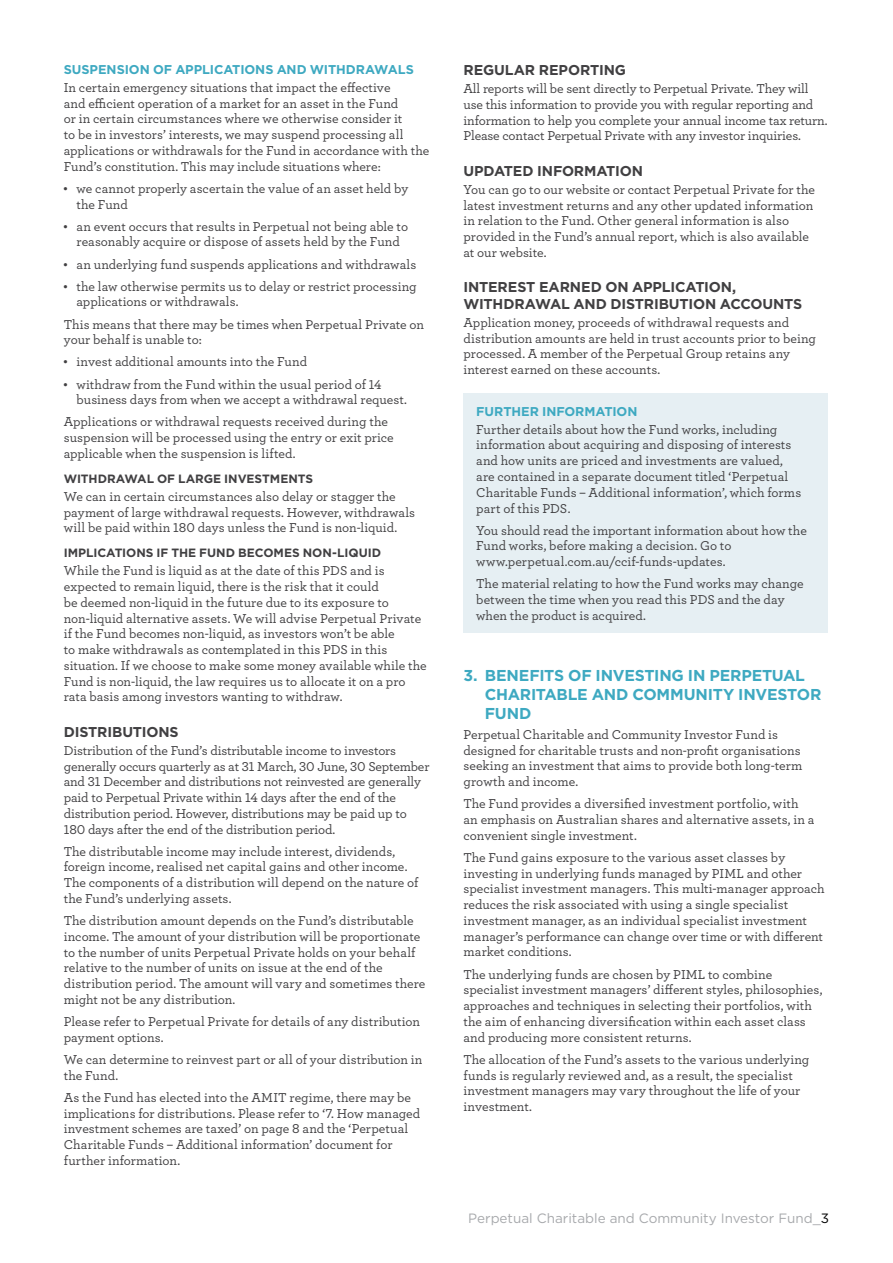
<style>
.page{position:relative;width:893px;height:1263px;background:#fff}
.page>*{position:absolute;margin:0;border:0;box-sizing:border-box;transform-origin:0 0}
.t1{font:700 15.75px/18.8px "Gotham";letter-spacing:-.015em;color:#3ea9c1}
.t2{font:700 14.25px/16.5px "Gotham";letter-spacing:-.01em;color:#414042}
.t3{font:500 13.5px/15.8px "Archer";color:#414042}
.t4{font:13.5px "Gotham";color:#a7a9ac}
.t5{font:700 12.75px "Gotham";letter-spacing:-.005em;color:#3ea9c1}
.t6{font:700 12px "Gotham";color:#414042}
.s1{font-family:"Universal Newswith Comm Pi";font-weight:400;font-size:12.75px}
.s2{color:#000}
</style>
<div class="page">
<div style="left:463px;top:393px;width:365px;height:239px;background:#e6eff3"></div>
<p class="t5" style="left:64px;top:61px;width:352px">SUSPENSION OF APPLICATIONS AND WITHDRAWALS</p>
<p class="t3" style="left:64px;top:79px;width:367px">In certain emergency situations that impact the effective<br>and efficient operation of a market for an asset in the Fund<br>or in certain circumstances where we otherwise consider it<br>to be in investors’ interests, we may suspend processing all applications or withdrawals for the Fund in accordance with the Fund’s constitution. This may include situations where:</p>
<p class="t3" style="left:77px;top:180px;width:333px;text-indent:-13px"><span class="s1">•</span> we cannot properly ascertain the value of an asset held by the Fund</p>
<p class="t3" style="left:64px;top:218px;width:346px;text-align:center"><span class="s1">•</span> an event occurs that results in Perpetual not being able to reasonably acquire or dispose of assets held by the Fund</p>
<p class="t3" style="left:64px;top:255px;width:354px"><span class="s1">•</span> an underlying fund suspends applications and withdrawals</p>
<p class="t3" style="left:77px;top:278px;width:342px;text-indent:-13px"><span class="s1">•</span> the law otherwise permits us to delay or restrict processing applications or withdrawals.</p>
<p class="t3" style="left:64px;top:315px;width:362px">This means that there may be times when Perpetual Private on your behalf is unable to:</p>
<p class="t3" style="left:64px;top:353px;width:245px"><span class="s1">•</span> invest additional amounts into the Fund</p>
<p class="t3" style="left:77px;top:375px;width:332px;text-indent:-13px"><span class="s1">•</span> withdraw from the Fund within the usual period of 14 business days from when we accept a withdrawal request.</p>
<p class="t3" style="left:64px;top:413px;width:332px">Applications or withdrawal requests received during the suspension will be processed using the entry or exit price applicable when the suspension is lifted.</p>
<p class="t6" style="left:64px;top:471px;width:251px">WITHDRAWAL OF LARGE INVESTMENTS</p>
<p class="t3" style="left:64px;top:488px;width:353px">We can in certain circumstances also delay or stagger the payment of large withdrawal requests. However, withdrawals will be paid within 180 days unless the Fund is non-liquid.</p>
<p class="t6" style="left:64px;top:545px;width:319px">IMPLICATIONS IF THE FUND BECOMES NON-LIQUID</p>
<p class="t3" style="left:64px;top:562px;width:364px">While the Fund is liquid as at the date of this PDS and is expected to remain liquid, there is the risk that it could<br>be deemed non-liquid in the future due to its exposure to non-liquid alternative assets. We will advise Perpetual Private if the Fund becomes non-liquid, as investors won’t be able<br>to make withdrawals as contemplated in this PDS in this situation. If we choose to make some money available while the Fund is non-liquid, the law requires us to allocate it on a pro rata basis among investors wanting to withdraw.</p>
<p class="t2" style="left:64px;top:723px;width:116px">DISTRIBUTIONS</p>
<p class="t3" style="left:64px;top:742px;width:367px">Distribution of the Fund’s distributable income to investors generally occurs quarterly as at 31 March, 30 June, 30 September and 31 December and distributions not reinvested are generally paid to Perpetual Private within 14 days after the end of the distribution period. However, distributions may be paid up to 180 days after the end of the distribution period.</p>
<p class="t3" style="left:64px;top:843px;width:356px">The distributable income may include interest, dividends, foreign income, realised net capital gains and other income.<br>The components of a distribution will depend on the nature of the Fund’s underlying assets.</p>
<p class="t3" style="left:64px;top:912px;width:363px">The distribution amount depends on the Fund’s distributable income. The amount of your distribution will be proportionate to the number of units Perpetual Private holds on your behalf relative to the number of units on issue at the end of the distribution period. The amount will vary and sometimes there might not be any distribution.</p>
<p class="t3" style="left:64px;top:1013px;width:358px">Please refer to Perpetual Private for details of any distribution payment options.</p>
<p class="t3" style="left:64px;top:1051px;width:360px">We can determine to reinvest part or all of your distribution in the Fund.</p>
<p class="t3" style="left:64px;top:1089px;width:358px">As the Fund has elected into the AMIT regime, there may be implications for distributions. Please refer to ‘7. How managed investment schemes are taxed’ on page 8 and the ‘Perpetual Charitable Funds – Additional information’ document for further information.</p>
<p class="t2" style="left:463px;top:62px;width:164px">REGULAR REPORTING</p>
<p class="t3" style="left:463px;top:80px;width:365px">All reports will be sent directly to Perpetual Private. They will use this information to provide you with regular reporting and information to help you complete your annual income tax return.<br>Please contact Perpetual Private with any investor inquiries.</p>
<p class="t2" style="left:463px;top:163px;width:181px">UPDATED INFORMATION</p>
<p class="t3" style="left:463px;top:181px;width:353px">You can go to our website or contact Perpetual Private for the latest investment returns and any other updated information in relation to the Fund. Other general information is also provided in the Fund’s annual report, which is also available at our website.</p>
<p class="t2" style="left:463px;top:279px;width:340px">INTEREST EARNED ON APPLICATION,<br>WITHDRAWAL AND DISTRIBUTION ACCOUNTS</p>
<p class="t3" style="left:463px;top:314px;width:354px">Application money, proceeds of withdrawal requests and distribution amounts are held in trust accounts prior to being processed. A member of the Perpetual Group retains any interest earned on these accounts.</p>
<p class="t5" style="left:476px;top:403px;width:163px">FURTHER INFORMATION</p>
<p class="t3" style="left:476px;top:421px;width:326px">Further details about how the Fund works, including information about acquiring and disposing of interests and how units are priced and investments are valued, are contained in a separate document titled ‘Perpetual Charitable Funds – Additional information’, which forms part of this PDS.</p>
<p class="t3" style="left:476px;top:521px;width:332px">You should read the important information about how the<br>Fund works, before making a decision. Go to www.perpetual.com.au/ccif-funds-updates.</p>
<p class="t3" style="left:476px;top:575px;width:329px">The material relating to how the Fund works may change between the time when you read this PDS and the day when the product is acquired.</p>
<p class="t1" style="left:485px;top:666px;width:338px;text-indent:-21px">3. BENEFITS OF INVESTING IN PERPETUAL<br>CHARITABLE AND COMMUNITY INVESTOR<br>FUND</p>
<p class="t3" style="left:463px;top:726px;width:340px">Perpetual Charitable and Community Investor Fund is designed for charitable trusts and non-profit organisations seeking an investment that aims to provide both long-term growth and income.</p>
<p class="t3" style="left:463px;top:795px;width:352px">The Fund provides a diversified investment portfolio, with an emphasis on Australian shares and alternative assets, in a convenient single investment.</p>
<p class="t3" style="left:463px;top:849px;width:363px">The Fund gains exposure to the various asset classes by investing in underlying funds managed by PIML and other specialist investment managers. This multi-manager approach reduces the risk associated with using a single specialist investment manager, as an individual specialist investment manager’s performance can change over time or with different market conditions.</p>
<p class="t3" style="left:463px;top:965px;width:360px">The underlying funds are chosen by PIML to combine specialist investment managers’ different styles, philosophies, approaches and techniques in selecting their portfolios, with the aim of enhancing diversification within each asset class and producing more consistent returns.</p>
<p class="t3" style="left:463px;top:1051px;width:347px">The allocation of the Fund’s assets to the various underlying funds is regularly reviewed and, as a result, the specialist investment managers may vary throughout the life of your investment.</p>
<p class="t4" style="left:468px;top:1210px;width:362px">Perpetual Charitable and Community Investor Fund_<span class="s2">3</span></p>
</div>
